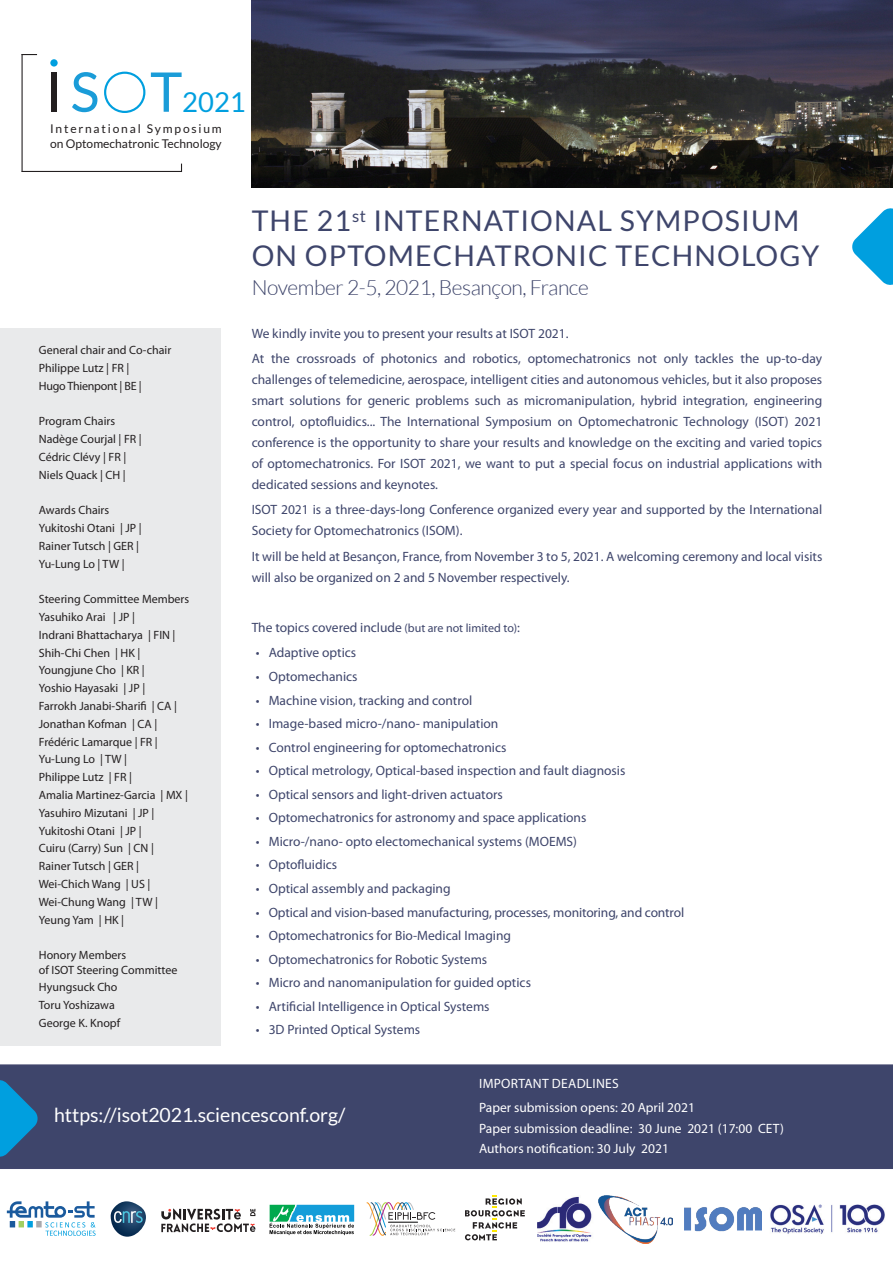
<style>
.page{position:relative;width:893px;height:1263px;background:#fff}
.page>*{position:absolute;margin:0;border:0;box-sizing:border-box;transform-origin:0 0}
.t1{font:54.75px "Lato";color:#1a9cd8}
.t2{font:28.5px/34.2px "Lato";letter-spacing:.04em;color:#3e456b}
.t3{font:27.45px "Lato";color:#009fdf}
.t4{font:300 21px "Lato";letter-spacing:-.02em;color:#3e456b}
.t5{font:19.5px "Lato";color:#fff}
.t6{font:13.5px/21px "Myriad Pro";color:#3e456b}
.t7{font:13.5px/24.8px "Myriad Pro";color:#fff}
.t8{font:12px/17.9px "Myriad Pro";color:#231f20}
.t9{font:12px/14.4px "Lato";color:#231f20}
.s1{color:#231f20}
.s2{font-size:12px}
</style>
<div class="page">
<div style="left:0;top:328px;width:220px;height:718px;background:#e9eaeb"></div>
<div style="left:0;top:1064px;width:893px;height:105px;background:#3e456b"></div>
<img style="left:252px;top:0;width:641px;height:188px">
<svg style="left:111px;top:1201px;width:35px;height:36px"></svg>
<svg style="left:269px;top:1204px;width:86px;height:32px"></svg>
<svg style="left:270px;top:1205px;width:84px;height:30px"></svg>
<svg style="left:161px;top:1208px;width:94px;height:24px"></svg>
<svg style="left:366px;top:1202px;width:89px;height:34px"></svg>
<hr style="left:388px;top:1222px;width:30px;height:1px;background:#000001">
<svg style="left:465px;top:1195px;width:60px;height:45px"></svg>
<svg style="left:7px;top:1201px;width:89px;height:35px"></svg>
<div style="left:104px;top:72px;width:41px;height:41px;border:2px solid #009fdf;border-radius:50%"></div>
<div style="left:50px;top:59px;width:8px;height:8px;background:#009fdf;border-radius:50%"></div>
<hr style="left:22px;top:54px;width:1px;height:118px;background:#231f20">
<svg style="left:23px;top:54px;width:14px;height:1px"></svg>
<hr style="left:22px;top:171px;width:160px;height:1px;background:#231f20">
<svg style="left:0;top:1076px;width:39px;height:84px"></svg>
<svg style="left:852px;top:208px;width:41px;height:77px"></svg>
<img style="left:537px;top:1196px;width:55px;height:46px">
<img style="left:599px;top:1196px;width:73px;height:47px">
<img style="left:684px;top:1207px;width:77px;height:25px">
<img style="left:770px;top:1204px;width:115px;height:30px">
<h1 class="t1" style="left:46px;top:61px;width:138px"><span class="s1">I</span>S T</h1>
<h3 class="t3" style="left:182px;top:87px;width:65px">2021</h3>
<p class="t9" style="left:50px;top:122px;width:173px">International Symposium on Optomechatronic Technology</p>
<p class="t8" style="left:39px;top:341px;width:134px">General chair and Co-chair<br>Philippe Lutz | FR |<br>Hugo Thienpont | BE |</p>
<p class="t8" style="left:39px;top:412px;width:104px">Program Chairs<br>Nadège Courjal | FR |<br>Cédric Clévy | FR |<br>Niels Quack | CH |</p>
<p class="t8" style="left:39px;top:501px;width:104px">Awards Chairs<br>Yukitoshi Otani | JP |<br>Rainer Tutsch | GER |<br>Yu-Lung Lo | TW |</p>
<p class="t8" style="left:39px;top:590px;width:152px">Steering Committee Members<br>Yasuhiko Arai | JP |<br>Indrani Bhattacharya | FIN |<br>Shih-Chi Chen | HK |<br>Youngjune Cho | KR |<br>Yoshio Hayasaki | JP |<br>Farrokh Janabi-Sharifi | CA |<br>Jonathan Kofman | CA |<br>Frédéric Lamarque | FR |<br>Yu-Lung Lo | TW |<br>Philippe Lutz | FR |<br>Amalia Martinez-Garcia | MX |<br>Yasuhiro Mizutani | JP |<br>Yukitoshi Otani | JP |<br>Cuiru (Carry) Sun | CN |<br>Rainer Tutsch | GER |<br>Wei-Chich Wang | US |<br>Wei-Chung Wang | TW |<br>Yeung Yam | HK |</p>
<p class="t8" style="left:39px;top:948px;width:140px;line-height:14.4px">Honory Members<br>of ISOT Steering Committee</p>
<p class="t8" style="left:39px;top:978px;width:83px">Hyungsuck Cho<br>Toru Yoshizawa<br>George K. Knopf</p>
<h2 class="t2" style="left:252px;top:204px;width:569px">The 21<sup>st</sup> International Symposi um on Optomechatronic Technology</h2>
<h3 class="t4" style="left:252px;top:276px;width:339px">November 2-5, 2021, Besançon, France</h3>
<p class="t6" style="left:252px;top:321px;width:572px;line-height:25.2px">We kindly invite you to present your results at ISOT 2021.<br>At the crossroads of photonics and robotics, optomechatronics not only tackles the up-to-day</p>
<p class="t6" style="left:252px;top:369px;width:572px;text-align:justify">challenges of telemedicine, aerospace, intelligent cities and autonomous vehicles, but it also proposes smart solutions for generic problems such as micromanipulation, hybrid integration, engineering control, optofluidics... The International Symposium on Optomechatronic Technology (ISOT) 2021 conference is the opportunity to share your results and knowledge on the exciting and varied topics of optomechatronics. For ISOT 2021, we want to put a special focus on industrial applications with dedicated sessions and keynotes.</p>
<p class="t6" style="left:252px;top:499px;width:572px">ISOT 2021 is a three-days-long Conference organized every year and supported by the International<br>Society for Optomechatronics (ISOM).</p>
<p class="t6" style="left:252px;top:545px;width:572px">It will be held at Besançon, France, from November 3 to 5, 2021. A welcoming ceremony and local visits will also be organized on 2 and 5 November respectively.</p>
<p class="t6" style="left:252px;top:617px;width:270px">The topics covered include <span class="s2">(but are not limited to)</span>:</p>
<p class="t6" style="left:256px;top:642px;width:102px">• Adaptive optics</p>
<p class="t6" style="left:256px;top:666px;width:103px">• Optomechanics</p>
<p class="t6" style="left:256px;top:689px;width:218px">• Machine vision, tracking and control</p>
<p class="t6" style="left:256px;top:713px;width:244px">• Image-based micro-/nano- manipulation</p>
<p class="t6" style="left:256px;top:736px;width:252px">• Control engineering for optomechatronics</p>
<p class="t6" style="left:256px;top:760px;width:371px">• Optical metrology, Optical-based inspection and fault diagnosis</p>
<p class="t6" style="left:256px;top:783px;width:248px">• Optical sensors and light-driven actuators</p>
<p class="t6" style="left:256px;top:807px;width:332px">• Optomechatronics for astronomy and space applications</p>
<p class="t6" style="left:256px;top:831px;width:323px">• Micro-/nano- opto electomechanical systems (MOEMS)</p>
<p class="t6" style="left:256px;top:854px;width:83px">• Optofluidics</p>
<p class="t6" style="left:256px;top:878px;width:196px">• Optical assembly and packaging</p>
<p class="t6" style="left:256px;top:901px;width:430px">• Optical and vision-based manufacturing, processes, monitoring, and control</p>
<p class="t6" style="left:256px;top:925px;width:257px">• Optomechatronics for Bio-Medical Imaging</p>
<p class="t6" style="left:256px;top:948px;width:233px">• Optomechatronics for Robotic Systems</p>
<p class="t6" style="left:256px;top:972px;width:277px">• Micro and nanomanipulation for guided optics</p>
<p class="t6" style="left:256px;top:995px;width:235px">• Artificial Intelligence in Optical Systems</p>
<p class="t6" style="left:256px;top:1019px;width:166px">• 3D Printed Optical Systems</p>
<h3 class="t5" style="left:54px;top:1104px;width:293px">https://isot2021.sciencesconf.org/</h3>
<p class="t7" style="left:479px;top:1070px;width:13px">Important</p>
<p class="t7" style="left:552px;top:1070px;width:18px">Dead</p>
<p class="t7" style="left:479px;top:1070px;width:217px;text-indent:107px">lines<br>Paper submission opens: 20 April 2021</p>
<p class="t7" style="left:479px;top:1118px;width:306px;line-height:20.4px">Paper submission deadline: 30 June 2021 (17:00 CET)<br>Authors notification: 30 July 2021</p>
</div>
